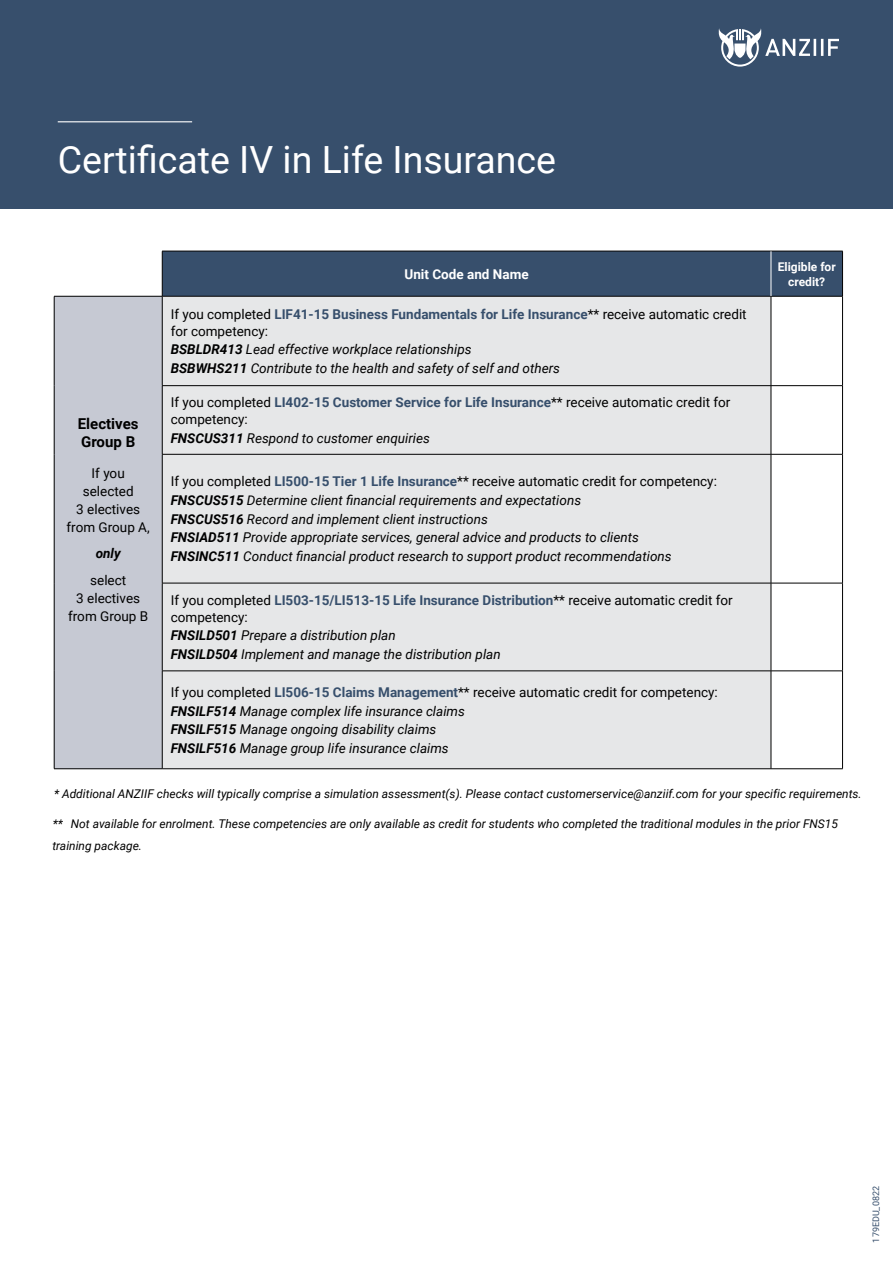
<style>
.page{position:relative;width:893px;height:1263px;background:#fff}
.page>*{position:absolute;margin:0;border:0;box-sizing:border-box;transform-origin:0 0}
.t1{font:37.5px "Roboto";color:#fff}
.t2{font:700 15px/18px "Roboto";color:#000}
.t3{font:italic 13.5px/18.6px "Roboto";color:#000}
.t4{font:13.5px/18px "Roboto";color:#000}
.t5{font:700 13.5px "Roboto";color:#fff}
.t6{font:italic 700 13.5px "Roboto";color:#000}
.t7{font:italic 12px/21.8px "Roboto";color:#000}
.t8{font:700 12px/15px "Roboto";color:#fff;text-align:center}
.t9{font:9px "Roboto";color:#374f6c}
.s1{font-weight:700;color:#374f6c}
.s2{font-weight:700}
.s3{font-style:normal}
.s4{font-weight:700;font-style:normal;color:#374f6c}
</style>
<div class="page">
<div style="left:163px;top:252px;width:679px;height:44px;background:#374f6c"></div>
<div style="left:54px;top:296px;width:108px;height:473px;background:#c6c9d3"></div>
<div style="left:163px;top:297px;width:608px;height:471px;background:#e6e7e8"></div>
<hr style="left:162px;top:454px;width:609px;height:1px;background:#000">
<hr style="left:162px;top:454px;width:1px;height:129px;background:#000">
<hr style="left:771px;top:454px;width:1px;height:129px;background:#000">
<hr style="left:162px;top:583px;width:1px;height:88px;background:#000">
<hr style="left:771px;top:583px;width:1px;height:88px;background:#000">
<hr style="left:162px;top:671px;width:1px;height:97px;background:#000">
<hr style="left:771px;top:671px;width:1px;height:97px;background:#000">
<hr style="left:162px;top:768px;width:609px;height:1px;background:#000">
<hr style="left:162px;top:251px;width:609px;height:1px;background:#000">
<hr style="left:162px;top:251px;width:1px;height:45px;background:#000">
<hr style="left:771px;top:251px;width:72px;height:1px;background:#000">
<hr style="left:842px;top:251px;width:1px;height:45px;background:#000">
<hr style="left:54px;top:296px;width:108px;height:1px;background:#000">
<hr style="left:54px;top:296px;width:1px;height:90px;background:#000">
<hr style="left:162px;top:296px;width:609px;height:1px;background:#000">
<hr style="left:162px;top:296px;width:1px;height:89px;background:#000">
<hr style="left:771px;top:296px;width:72px;height:1px;background:#000">
<hr style="left:771px;top:296px;width:1px;height:89px;background:#000">
<hr style="left:842px;top:296px;width:1px;height:89px;background:#000">
<hr style="left:54px;top:386px;width:1px;height:68px;background:#000">
<hr style="left:162px;top:385px;width:609px;height:1px;background:#000">
<hr style="left:162px;top:386px;width:1px;height:68px;background:#000">
<hr style="left:771px;top:385px;width:72px;height:1px;background:#000">
<hr style="left:771px;top:386px;width:1px;height:68px;background:#000">
<hr style="left:842px;top:386px;width:1px;height:68px;background:#000">
<hr style="left:54px;top:454px;width:1px;height:129px;background:#000">
<hr style="left:771px;top:454px;width:72px;height:1px;background:#000">
<hr style="left:842px;top:454px;width:1px;height:129px;background:#000">
<hr style="left:54px;top:583px;width:1px;height:88px;background:#000">
<hr style="left:162px;top:583px;width:609px;height:1px;background:#000">
<hr style="left:771px;top:583px;width:72px;height:1px;background:#000">
<hr style="left:842px;top:583px;width:1px;height:88px;background:#000">
<hr style="left:54px;top:671px;width:1px;height:97px;background:#000">
<hr style="left:162px;top:671px;width:609px;height:1px;background:#000">
<hr style="left:771px;top:671px;width:72px;height:1px;background:#000">
<hr style="left:842px;top:671px;width:1px;height:97px;background:#000">
<hr style="left:54px;top:768px;width:108px;height:1px;background:#000">
<hr style="left:771px;top:768px;width:72px;height:1px;background:#000">
<hr style="left:771px;top:251px;width:1px;height:45px;background:#fff">
<div style="left:0;top:0;width:893px;height:208px;background:#374f6c"></div>
<hr style="left:58px;top:121px;width:134px;height:1px;background:#fff">
<svg style="left:718px;top:28px;width:121px;height:39px"></svg>
<h1 class="t1" style="left:58px;top:134px;width:500px">Certificate IV in Life Insurance</h1>
<p class="t2" style="left:78px;top:414px;width:62px">Electives<br>Group B</p>
<p class="t4" style="left:67px;top:463px;width:85px;text-align:center">If you selected<br>3 electives from Group A,</p>
<p class="t6" style="left:96px;top:544px;width:27px">only</p>
<p class="t4" style="left:68px;top:570px;width:82px;text-align:center">select<br>3 electives from Group B</p>
<p class="t5" style="left:404px;top:264px;width:126px">Unit Code and Name</p>
<p class="t8" style="left:778px;top:258px;width:60px">Eligible for credit?</p>
<p class="t4" style="left:171px;top:306px;width:577px;line-height:16.5px">If you completed <span class="s1">LIF41-15 Business Fundamentals for Life Insurance</span>** receive automatic credit for competency:</p>
<p class="t3" style="left:171px;top:340px;width:391px"><span class="s2">BSBLDR413</span> Lead effective workplace relationships<br><span class="s2">BSBWHS211</span> Contribute to the health and safety of self and others</p>
<p class="t4" style="left:171px;top:394px;width:561px;line-height:16.5px">If you completed <span class="s1">LI402-15 Customer Service for Life Insurance</span>** receive automatic credit for competency:</p>
<p class="t3" style="left:171px;top:428px;width:261px"><span class="s2">FNSCUS311</span> Respond to customer enquiries</p>
<p class="t3" style="left:171px;top:472px;width:548px"><span class="s3">If you completed</span> <span class="s4">LI500-15 Tier 1 Life Insurance</span><span class="s3">** receive automatic credit for competency:<br></span><span class="s2">FNSCUS515</span> Determine client financial requirements and expectations<br><span class="s2">FNSCUS516</span> Record and implement client instructions<br><span class="s2">FNSIAD511</span> Provide appropriate services, general advice and products to clients<br><span class="s2">FNSINC511</span> Conduct financial product research to support product recommendations</p>
<p class="t4" style="left:171px;top:592px;width:564px;line-height:16.5px">If you completed <span class="s1">LI503-15/LI513-15 Life Insurance Distribution</span>** receive automatic credit for competency:</p>
<p class="t3" style="left:171px;top:626px;width:331px"><span class="s2">FNSILD501</span> Prepare a distribution plan<br><span class="s2">FNSILD504</span> Implement and manage the distribution plan</p>
<p class="t3" style="left:171px;top:682px;width:549px"><span class="s3">If you completed</span> <span class="s4">LI506-15 Claims Management</span><span class="s3">** receive automatic credit for competency:<br></span><span class="s2">FNSILF514</span> Manage complex life insurance claims<br><span class="s2">FNSILF515</span> Manage ongoing disability claims<br><span class="s2">FNSILF516</span> Manage group life insurance claims</p>
<p class="t7" style="left:54px;top:782px;width:809px">* Additional ANZIIF checks will typically comprise a simulation assessment(s). Please contact customerservice@anziif.com for your specific requirements.</p>
<p class="t7" style="left:52px;top:812px;width:787px">** Not available for enrolment. These competencies are only available as credit for students who completed the traditional modules in the prior FNS15 training package.</p>
<p class="t9" style="left:870px;top:1242px;width:58px;rotate:-90deg">179EDU_0822</p>
</div>
